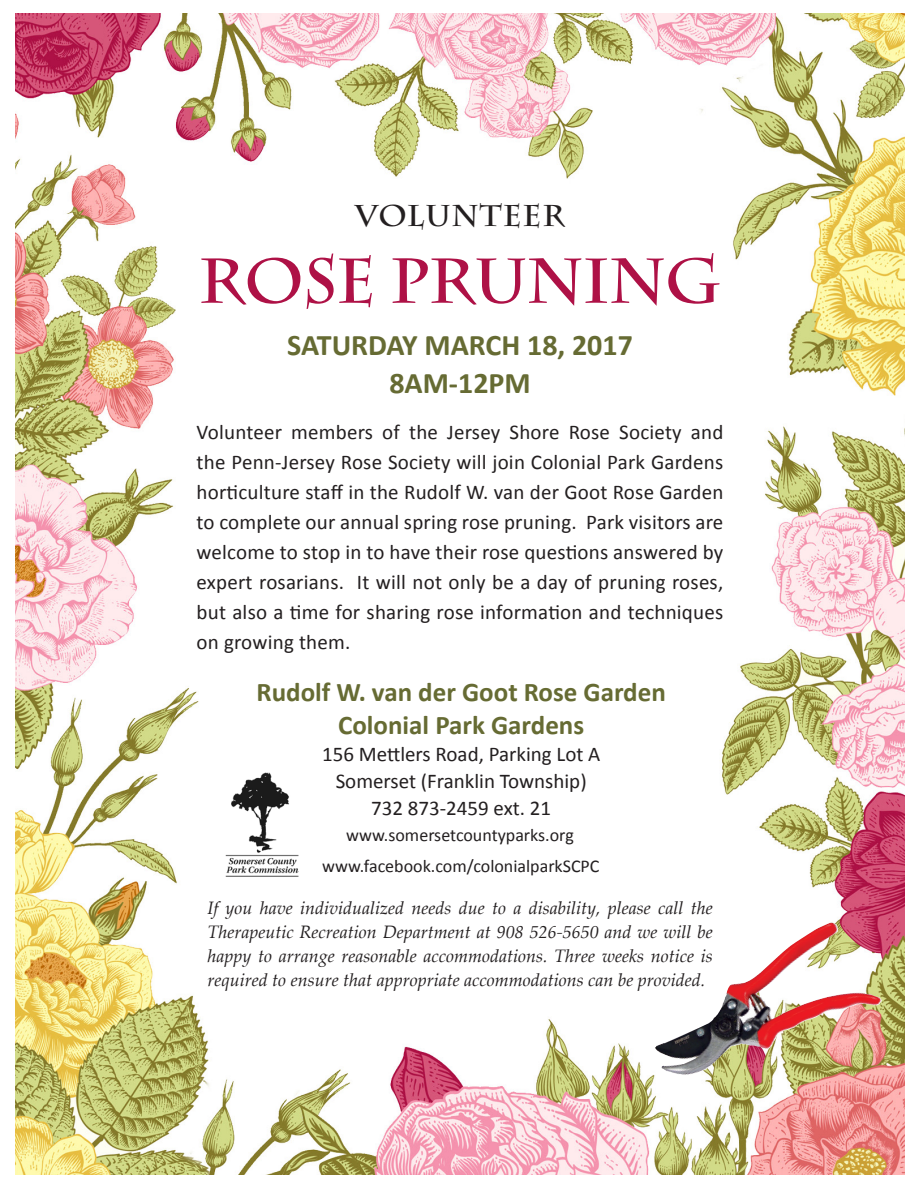
<style>
.page{position:relative;width:918px;height:1188px;background:#fff}
.page>*{position:absolute;margin:0;border:0;box-sizing:border-box;transform-origin:0 0}
.t1{font:700 63px "Charlemagne Std";letter-spacing:-.02em;color:#ae1146}
.t2{font:700 30px/37.5px "Calibri";color:#666b33;text-align:center}
.t3{font:700 30px "Charlemagne Std";letter-spacing:.025em;color:#231f20}
.t4{font:700 27px "Calibri";color:#666b33}
.Plain_Text{font:21px/30px "Calibri";color:#231f20;text-align:justify}
.t5{font:italic 18px/24px "Palatino Linotype";color:#231f20;text-align:justify}
.t6{font:18px "Calibri";color:#231f20}
</style>
<div class="page">
<img style="left:15px;top:14px;width:889px;height:1160px">
<img style="left:655px;top:922px;width:227px;height:155px">
<img style="left:226px;top:771px;width:72px;height:107px">
<p class="t3" style="left:355px;top:199px;width:211px">VOLUNTEER</p>
<p class="t1" style="left:198px;top:244px;width:525px">ROSE PRUNING</p>
<p class="t2" style="left:287px;top:326px;width:347px">SATURDAY MARCH 18, 2017<br>8AM-12PM</p>
<p class="Plain_Text" style="left:197px;top:417px;width:528px">Volunteer members of the Jersey Shore Rose Society and the Penn-Jersey Rose Society will join Colonial Park Gardens horticulture staff in the Rudolf W. van der Goot Rose Garden to complete our annual spring rose pruning. Park visitors are welcome to stop in to have their rose questions answered by expert rosarians. It will not only be a day of pruning roses, but also a time for sharing rose information and techniques on growing them.</p>
<p class="t4" style="left:257px;top:674px;width:411px">Rudolf W. van der Goot Rose Garden</p>
<p class="t4" style="left:338px;top:707px;width:248px">Colonial Park Gardens</p>
<p class="Plain_Text" style="left:322px;top:740px;width:280px;line-height:27px;text-align:center">156 Mettlers Road, Parking Lot A<br>Somerset (Franklin Township)<br>732 873-2459 ext. 21</p>
<p class="t6" style="left:346px;top:824px;width:229px">www.somersetcountyparks.org</p>
<p class="t6" style="left:322px;top:854px;width:279px">www.facebook.com/colonialparkSCPC</p>
<p class="t5" style="left:207px;top:895px;width:507px">If you have individualized needs due to a disability, please call the Therapeutic Recreation Department at 908 526-5650 and we will be happy to arrange reasonable accommodations. Three weeks notice is required to ensure that appropriate accommodations can be provided.</p>
</div>
